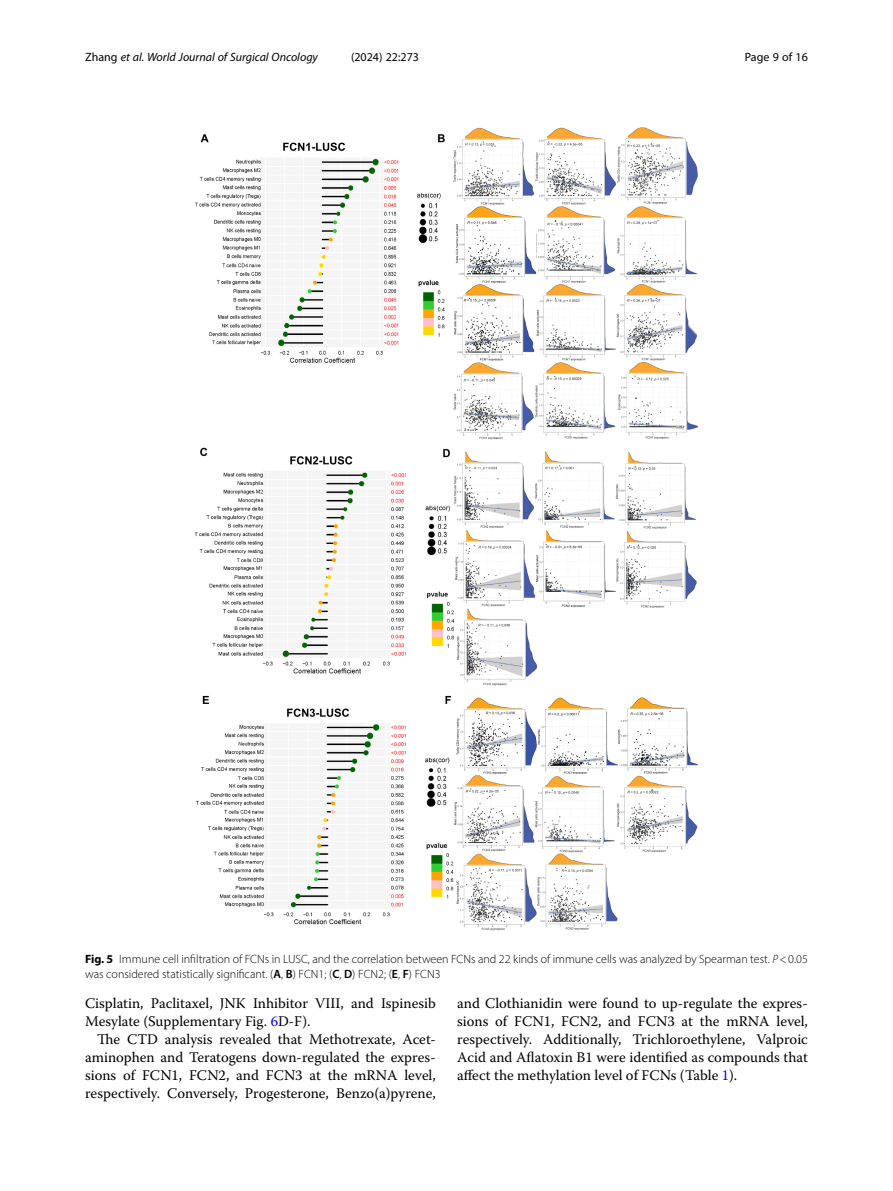
<style>
.page{position:relative;width:893px;height:1191px;background:#fff}
.page>*{position:absolute;margin:0;border:0;box-sizing:border-box;transform-origin:0 0}
.Body_Text_Indent{font:14.7px/18px "Warnock Pro";color:#000;text-align:justify}
.Figure_Caption{font:300 12px/15px "Myriad Pro";color:#000}
.t1{font:italic 12px "Myriad Pro";color:#000}
.t2{font:12px "Myriad Pro";color:#000}
.s1{font-style:normal}
.s2{font-weight:700}
.s3{font-style:italic}
.s4{font-weight:600}
.s5{color:#00f}
</style>
<div class="page">
<img style="left:196px;top:127px;width:501px;height:804px">
<p class="t1" style="left:85px;top:50px;width:234px"><span class="s1">Zhang</span> et al. World Journal of Surgical Oncology</p>
<p class="t2" style="left:351px;top:50px;width:70px">(2024) 22:273</p>
<p class="t2" style="left:745px;top:50px;width:65px">Page 9 of 16</p>
<p class="Figure_Caption" style="left:85px;top:951px;width:724px"><span class="s2">Fig. 5</span> Immune cell infiltration of FCNs in LUSC, and the correlation between FCNs and 22 kinds of immune cells was analyzed by Spearman test. <span class="s3">P</span>&lt;0.05 was considered statistically significant. (<span class="s4">A</span>, <span class="s4">B</span>) FCN1; (<span class="s4">C</span>, <span class="s4">D</span>) FCN2; (<span class="s4">E</span>, <span class="s4">F</span>) FCN3</p>
<p class="Body_Text_Indent" style="left:85px;top:994px;width:352px">Cisplatin, Paclitaxel, JNK Inhibitor VIII, and Ispinesib<br>Mesylate (Supplementary Fig. <span class="s5">6</span>D-F).</p>
<p class="Body_Text_Indent" style="left:85px;top:1030px;width:352px;text-indent:12px">The CTD analysis revealed that Methotrexate, Acet&shy;aminophen and Teratogens down-regulated the expres&shy;sions of FCN1, FCN2, and FCN3 at the mRNA level, respectively. Conversely, Progesterone, Benzo(a)pyrene,</p>
<p class="Body_Text_Indent" style="left:457px;top:994px;width:352px">and Clothianidin were found to up-regulate the expres&shy;sions of FCN1, FCN2, and FCN3 at the mRNA level, respectively. Additionally, Trichloroethylene, Valproic Acid and Aflatoxin B1 were identified as compounds that affect the methylation level of FCNs (Table <span class="s5">1</span>).</p>
</div>
